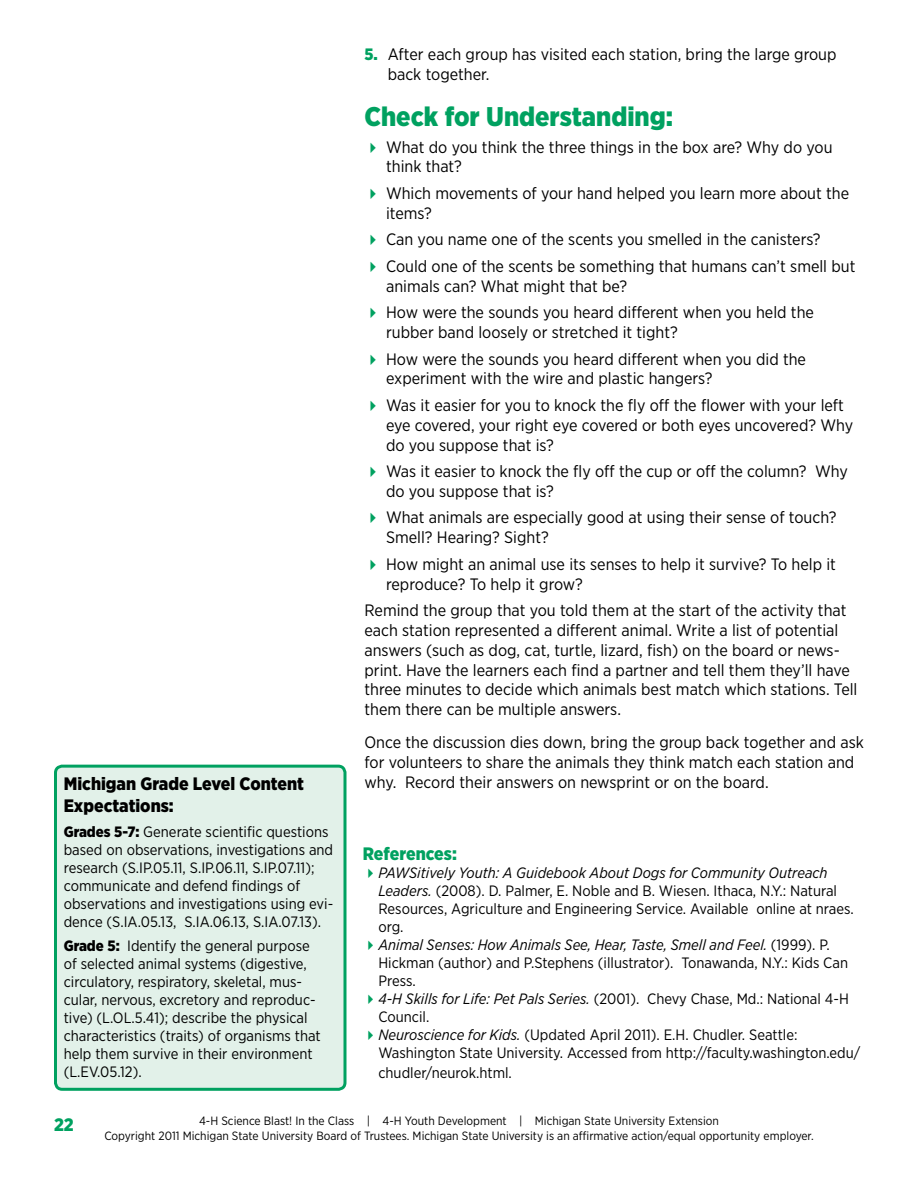
<style>
.page{position:relative;width:918px;height:1188px;background:#fff}
.page>*{position:absolute;margin:0;border:0;box-sizing:border-box;transform-origin:0 0}
.Subhead1{font:900 27px "Gotham Narrow";color:#00a160}
.Sidebar_Subhead{font:900 18px "Gotham Narrow";color:#000}
.Subhead2{font:900 18px "Gotham Narrow";color:#00a160}
.Body{font:16.5px/19.8px "Gotham Narrow";color:#000}
.Numbered_List{font:16.5px/19.8px "Gotham Narrow";color:#000}
.Sidebar_Body{font:15px/18px "Gotham Narrow";color:#000}
.t1{font:12px/14.4px "Gotham Narrow";color:#000;text-align:center}
.s1{font-weight:900;color:#00a160}
.s2{font-weight:900}
.s3{font-style:italic}
</style>
<div class="page">
<div style="left:56px;top:766px;width:289px;height:323px;background:#e2f1e9;border-radius:7px"></div>
<div style="left:54px;top:765px;width:292px;height:326px;border:3px solid #00a160;border-radius:7px"></div>
<p class="Numbered_List" style="left:388px;top:44px;width:450px;text-indent:-23px"><span class="s1">5.</span> After each group has visited each station, bring the large group back together.</p>
<p class="Subhead1" style="left:364px;top:99px;width:310px">Check for Understanding:</p>
<p class="Body" style="left:386px;top:137px;width:448px">What do you think the three things in the box are? Why do you think that?</p>
<p class="Body" style="left:386px;top:183px;width:465px">Which movements of your hand helped you learn more about the items?</p>
<p class="Body" style="left:386px;top:229px;width:436px">Can you name one of the scents you smelled in the canisters?</p>
<p class="Body" style="left:386px;top:256px;width:471px">Could one of the scents be something that humans can’t smell but animals can? What might that be?</p>
<p class="Body" style="left:386px;top:302px;width:429px">How were the sounds you heard different when you held the rubber band loosely or stretched it tight?</p>
<p class="Body" style="left:386px;top:349px;width:422px">How were the sounds you heard different when you did the experiment with the wire and plastic hangers?</p>
<p class="Body" style="left:386px;top:395px;width:469px">Was it easier for you to knock the fly off the flower with your left eye covered, your right eye covered or both eyes uncovered? Why do you suppose that is?</p>
<p class="Body" style="left:386px;top:461px;width:463px">Was it easier to knock the fly off the cup or off the column? Why do you suppose that is?</p>
<p class="Body" style="left:386px;top:507px;width:452px">What animals are especially good at using their sense of touch?<br>Smell? Hearing? Sight?</p>
<p class="Body" style="left:386px;top:554px;width:451px">How might an animal use its senses to help it survive? To help it reproduce? To help it grow?</p>
<p class="Body" style="left:364px;top:600px;width:494px">Remind the group that you told them at the start of the activity that each station represented a different animal. Write a list of potential answers (such as dog, cat, turtle, lizard, fish) on the board or news&shy;print. Have the learners each find a partner and tell them they’ll have three minutes to decide which animals best match which stations. Tell them there can be multiple answers.</p>
<p class="Body" style="left:364px;top:732px;width:501px">Once the discussion dies down, bring the group back together and ask for volunteers to share the animals they think match each station and</p>
<p class="Sidebar_Subhead" style="left:64px;top:772px;width:242px">Michigan Grade Level Content</p>
<p class="Body" style="left:364px;top:772px;width:406px">why. Record their answers on newsprint or on the board.</p>
<p class="Sidebar_Subhead" style="left:64px;top:794px;width:112px">Expectations:</p>
<p class="Sidebar_Body" style="left:64px;top:822px;width:271px"><span class="s2">Grades 5-7:</span> Generate scientific questions based on observations, investigations and research (S.IP.05.11, S.IP.06.11, S.IP.07.11); communicate and defend findings of observations and investigations using evi&shy;dence (S.IA.05.13, S.IA.06.13, S.IA.07.13).</p>
<p class="Sidebar_Body" style="left:64px;top:937px;width:259px"><span class="s2">Grade 5:</span> Identify the general purpose of selected animal systems (digestive, circulatory, respiratory, skeletal, mus&shy;cular, nervous, excretory and reproduc&shy;tive) (L.OL.5.41); describe the physical characteristics (traits) of organisms that help them survive in their environment (L.EV.05.12).</p>
<p class="Subhead2" style="left:363px;top:842px;width:96px">References:</p>
<p class="Sidebar_Body" style="left:378px;top:863px;width:477px"><span class="s3">PAWSitively Youth: A Guidebook About Dogs for Community Outreach Leaders.</span> (2008). D. Palmer, E. Noble and B. Wiesen. Ithaca, N.Y.: Natural Resources, Agriculture and Engineering Service. Available online at nraes. org.</p>
<p class="Sidebar_Body" style="left:378px;top:935px;width:471px"><span class="s3">Animal Senses: How Animals See, Hear, Taste, Smell and Feel.</span> (1999). P.<br>Hickman (author) and P.Stephens (illustrator). Tonawanda, N.Y.: Kids Can<br>Press.</p>
<p class="Sidebar_Body" style="left:378px;top:989px;width:472px"><span class="s3">4-H Skills for Life: Pet Pals Series.</span> (2001). Chevy Chase, Md.: National 4-H<br>Council.</p>
<p class="Sidebar_Body" style="left:378px;top:1025px;width:484px"><span class="s3">Neuroscience for Kids.</span> (Updated April 2011). E.H. Chudler. Seattle:<br>Washington State University. Accessed from http://faculty.washington.edu/</p>
<p class="Sidebar_Body" style="left:378px;top:1063px;width:135px">chudler/neurok.html.</p>
<p class="Subhead2" style="left:54px;top:1113px;width:21px">22</p>
<p class="t1" style="left:104px;top:1114px;width:711px">4-H Science Blast! In the Class | 4-H Youth Development | Michigan State University Extension<br>Copyright 2011 Michigan State University Board of Trustees. Michigan State University is an affirmative action/equal opportunity employer.</p>
</div>
